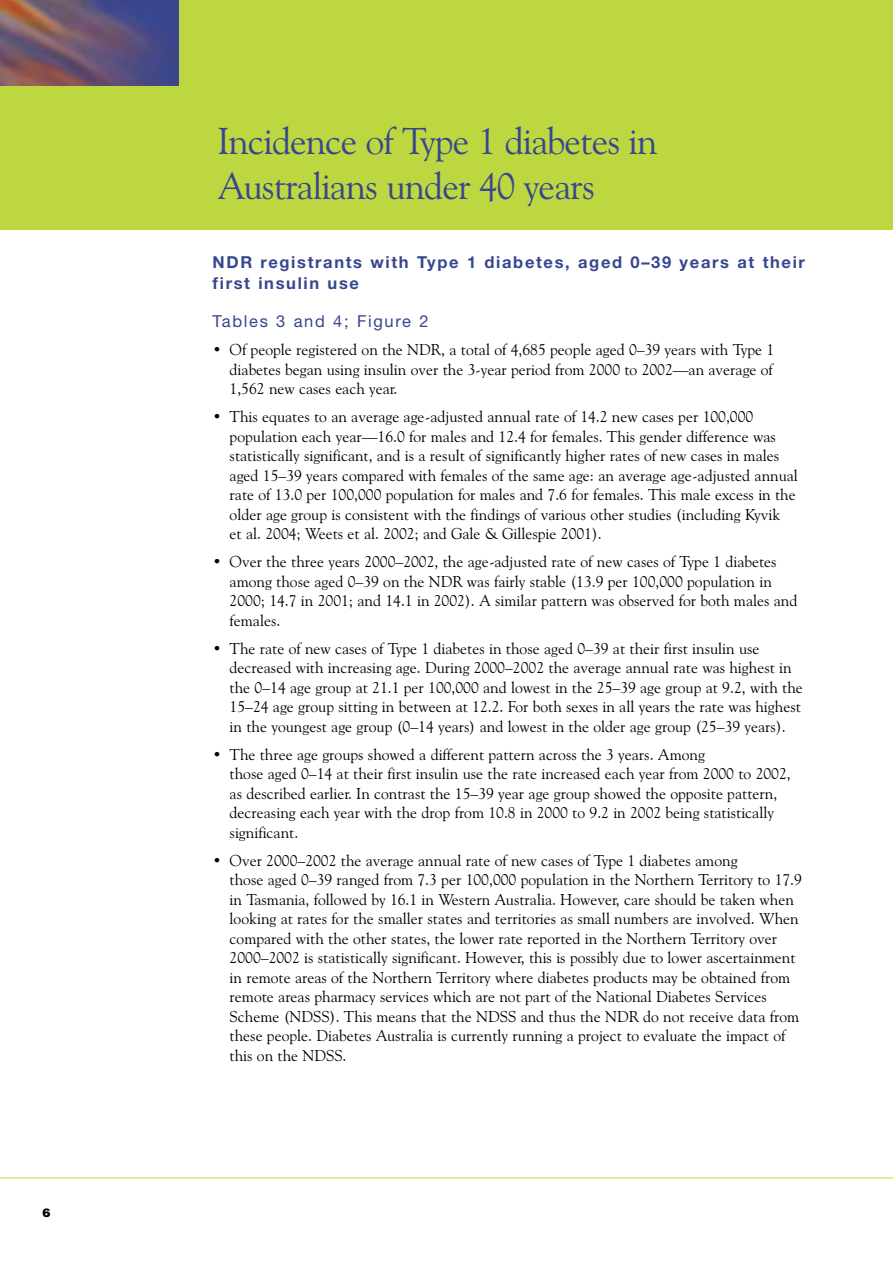
<style>
.page{position:relative;width:893px;height:1263px;background:#fff}
.page>*{position:absolute;margin:0;border:0;box-sizing:border-box;transform-origin:0 0}
.t1{font:37.5px/45px "Goudy Old Style BT";letter-spacing:-.025em;color:#37468e}
.Heading_A{font:700 16.5px/21px "Helvetica Neue LT";letter-spacing:.1em;color:#37468e}
.Heading_B{font:16.5px "Helvetica Neue LT";letter-spacing:.1em;color:#37468e}
.Bullet_Point{font:15.75px/19.5px "Goudy Old Style BT";color:#000}
.t2{font:900 12px "Helvetica";color:#000}
</style>
<div class="page">
<div style="left:0;top:9px;width:893px;height:221px;background:#bdd741"></div>
<div style="left:0;top:0;width:893px;height:85px;background:#bdd741"></div>
<hr style="left:0;top:1177px;width:893px;height:1px;background:#bdd741">
<img style="left:0;top:0;width:179px;height:85px">
<p class="t2" style="left:43px;top:1205px;width:10px">6</p>
<h1 class="t1" style="left:217px;top:118px;width:441px">Incidence of Type 1 diabetes in<br>Australians under 40 years</h1>
<p class="Heading_A" style="left:213px;top:251px;width:594px">NDR registrants with Type 1 diabetes, aged 0–39 years at their first insulin use</p>
<p class="Heading_B" style="left:213px;top:311px;width:218px">Tables 3 and 4; Figure 2</p>
<p class="Bullet_Point" style="left:230px;top:340px;width:546px;text-align:justify;text-indent:-17px">• Of people registered on the NDR, a total of 4,685 people aged 0–39 years with Type 1 diabetes began using insulin over the 3-year period from 2000 to 2002—an average of 1,562 new cases each year.</p>
<p class="Bullet_Point" style="left:230px;top:407px;width:570px;text-indent:-17px">• This equates to an average age-adjusted annual rate of 14.2 new cases per 100,000 population each year—16.0 for males and 12.4 for females. This gender difference was statistically significant, and is a result of significantly higher rates of new cases in males aged 15–39 years compared with females of the same age: an average age-adjusted annual rate of 13.0 per 100,000 population for males and 7.6 for females. This male excess in the older age group is consistent with the findings of various other studies (including Kyvik<br>et al. 2004; Weets et al. 2002; and Gale &amp; Gillespie 2001).</p>
<p class="Bullet_Point" style="left:230px;top:552px;width:569px;text-indent:-17px">• Over the three years 2000–2002, the age-adjusted rate of new cases of Type 1 diabetes among those aged 0–39 on the NDR was fairly stable (13.9 per 100,000 population in 2000; 14.7 in 2001; and 14.1 in 2002). A similar pattern was observed for both males and females.</p>
<p class="Bullet_Point" style="left:230px;top:638px;width:575px;text-indent:-17px">• The rate of new cases of Type 1 diabetes in those aged 0–39 at their first insulin use decreased with increasing age. During 2000–2002 the average annual rate was highest in the 0–14 age group at 21.1 per 100,000 and lowest in the 25–39 age group at 9.2, with the 15–24 age group sitting in between at 12.2. For both sexes in all years the rate was highest in the youngest age group (0–14 years) and lowest in the older age group (25–39 years).</p>
<p class="Bullet_Point" style="left:230px;top:744px;width:563px;text-indent:-17px">• The three age groups showed a different pattern across the 3 years. Among<br>those aged 0–14 at their first insulin use the rate increased each year from 2000 to 2002, as described earlier. In contrast the 15–39 year age group showed the opposite pattern, decreasing each year with the drop from 10.8 in 2000 to 9.2 in 2002 being statistically significant.</p>
<p class="Bullet_Point" style="left:230px;top:850px;width:574px;text-indent:-17px">• Over 2000–2002 the average annual rate of new cases of Type 1 diabetes among<br>those aged 0–39 ranged from 7.3 per 100,000 population in the Northern Territory to 17.9 in Tasmania, followed by 16.1 in Western Australia. However, care should be taken when looking at rates for the smaller states and territories as small numbers are involved. When compared with the other states, the lower rate reported in the Northern Territory over 2000–2002 is statistically significant. However, this is possibly due to lower ascertainment in remote areas of the Northern Territory where diabetes products may be obtained from remote areas pharmacy services which are not part of the National Diabetes Services Scheme (NDSS). This means that the NDSS and thus the NDR do not receive data from these people. Diabetes Australia is currently running a project to evaluate the impact of this on the NDSS.</p>
</div>
